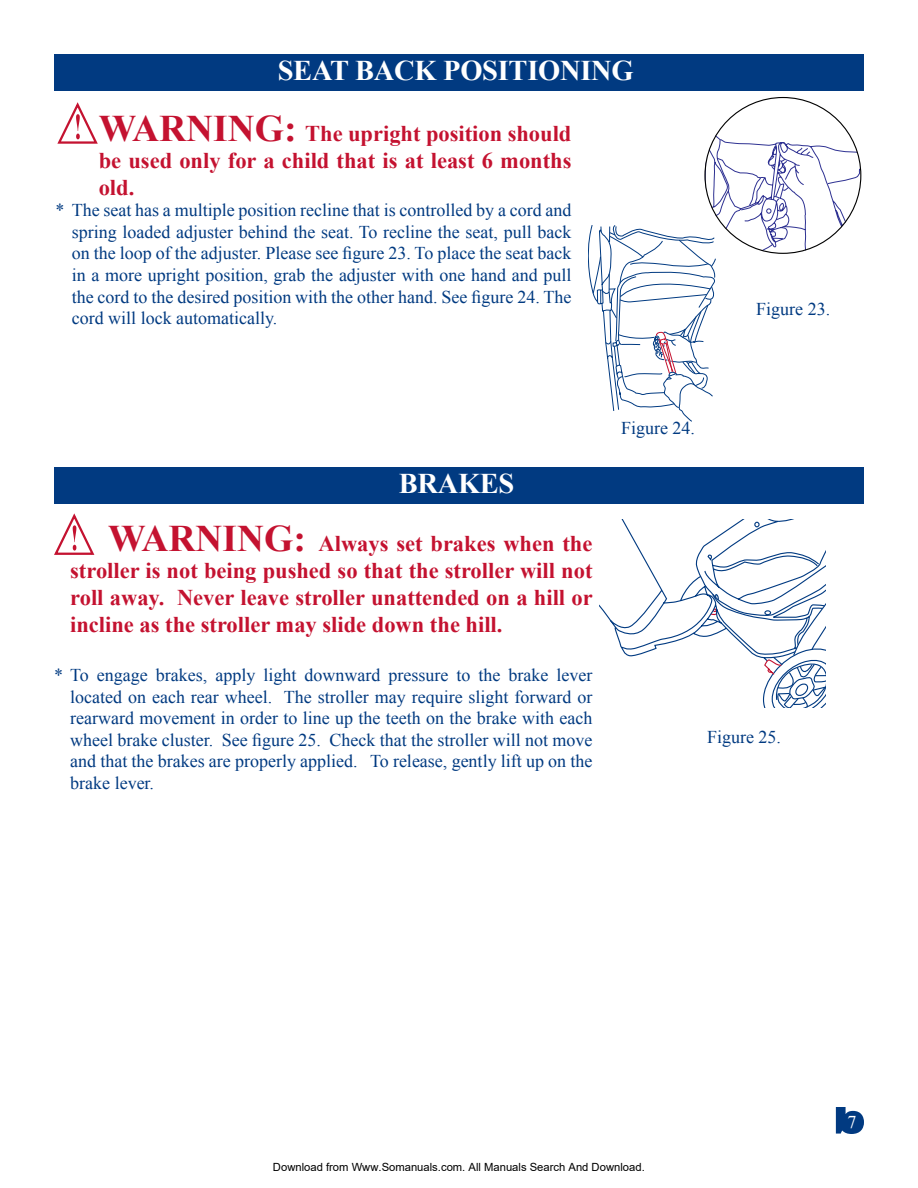
<style>
.page{position:relative;width:918px;height:1188px;background:#fff}
.page>*{position:absolute;margin:0;border:0;box-sizing:border-box;transform-origin:0 0}
.t1{font:700 28.5px "Times New Roman";letter-spacing:-.01em;color:#fff}
.t2{font:700 22.5px/27px "Times New Roman";color:#c41230;text-align:justify}
.t3{font:18px/21.6px "Times New Roman";color:#013a81;text-align:justify}
.t4{font:18px "Times New Roman";color:#fff}
.t5{font:11.25px "Arial";color:#000}
.s1{font-size:37.5px}
</style>
<div class="page">
<svg style="left:836px;top:1107px;width:28px;height:27px"></svg>
<div style="left:54px;top:54px;width:810px;height:37px;background:#013a81"></div>
<div style="left:54px;top:467px;width:810px;height:37px;background:#013a81"></div>
<svg style="left:54px;top:513px;width:40px;height:42px"></svg>
<svg style="left:57px;top:102px;width:41px;height:42px"></svg>
<svg style="left:600px;top:520px;width:225px;height:187px"></svg>
<svg style="left:588px;top:97px;width:273px;height:325px"></svg>
<h1 class="t1" style="left:278px;top:54px;width:357px">SEAT BACK POSITIONING</h1>
<p class="t2" style="left:99px;top:119px;width:474px"><span class="s1">WARNING:</span> The upright position should be used only for a child that is at least 6 months old.</p>
<p class="t3" style="left:72px;top:199px;width:501px;text-indent:-16px">* The seat has a multiple position recline that is controlled by a cord and spring loaded adjuster behind the seat. To recline the seat, pull back on the loop of the adjuster. Please see figure 23. To place the seat back in a more upright position, grab the adjuster with one hand and pull the cord to the desired position with the other hand. See figure 24. The cord will lock automatically.</p>
<p class="t3" style="left:756px;top:297px;width:75px">Figure 23.</p>
<h1 class="t1" style="left:399px;top:467px;width:117px">BRAKES</h1>
<p class="t2" style="left:70px;top:530px;width:524px;text-indent:38px"><span class="s1">WARNING:</span> Always set brakes when the stroller is not being pushed so that the stroller will not roll away. Never leave stroller unattended on a hill or incline as the stroller may slide down the hill.</p>
<p class="t3" style="left:70px;top:664px;width:524px;text-indent:-16px">* To engage brakes, apply light downward pressure to the brake lever located on each rear wheel. The stroller may require slight forward or rearward movement in order to line up the teeth on the brake with each wheel brake cluster. See figure 25. Check that the stroller will not move and that the brakes are properly applied. To release, gently lift up on the brake lever.</p>
<p class="t3" style="left:621px;top:417px;width:75px">Figure 24.</p>
<p class="t3" style="left:707px;top:726px;width:75px">Figure 25.</p>
<p class="t5" style="left:273px;top:1160px;width:373px">Download from Www.Somanuals.com. All Manuals Search And Download.</p>
<p class="t4" style="left:848px;top:1112px;width:10px">7</p>
</div>
